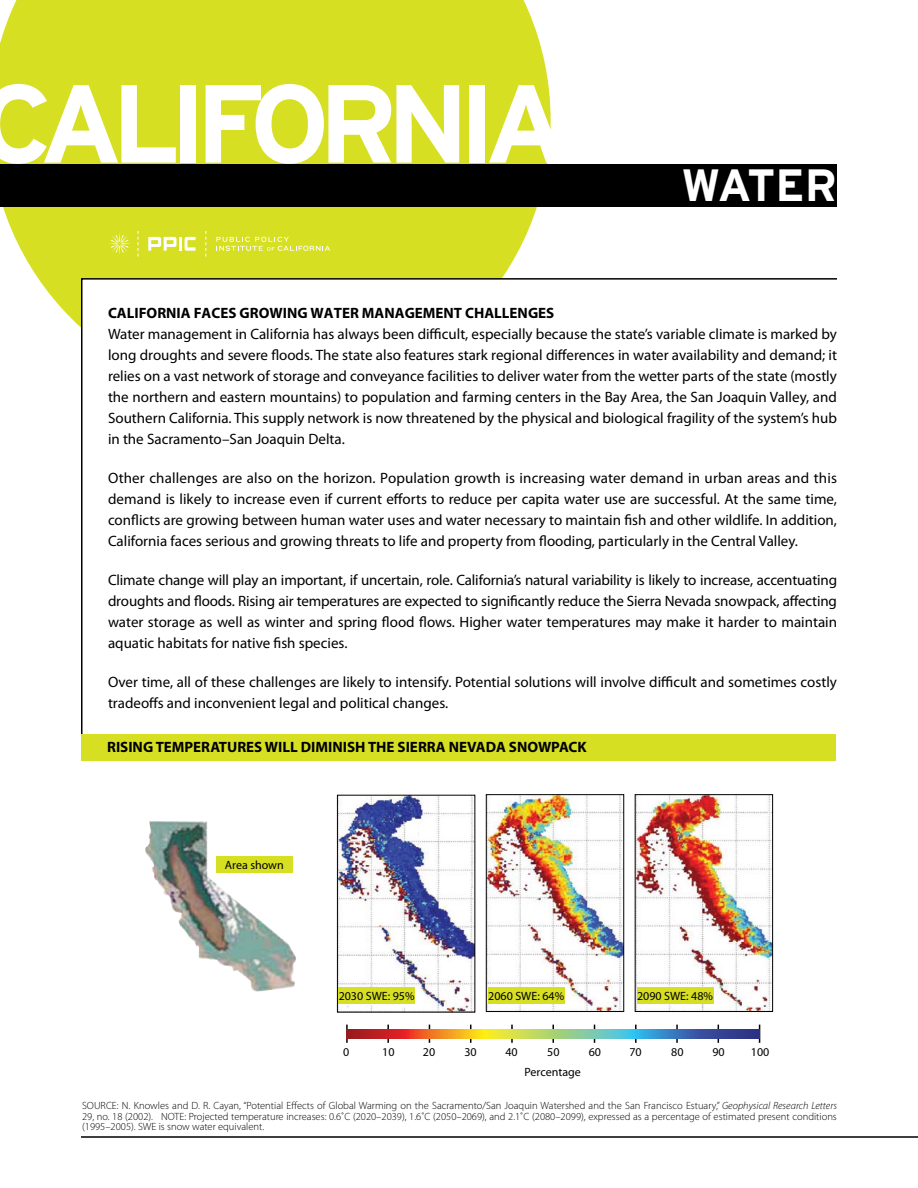
<style>
.page{position:relative;width:918px;height:1188px;background:#fff}
.page>*{position:absolute;margin:0;border:0;box-sizing:border-box;transform-origin:0 0}
.t1{font:700 110.7px "Interstate";letter-spacing:-.1em;color:#fff}
.t2{font:700 45px "Interstate";letter-spacing:-.035em;color:#fff}
.t3{font:15px/21px "Myriad Pro";color:#000;text-align:justify}
.t4{font:700 15px "Myriad Pro";color:#000}
.t5{font:12px "Myriad Pro";color:#000}
.t6{font:300 10.5px/10.5px "Myriad Pro";color:#000;text-align:justify}
.s1{font-style:italic}
</style>
<div class="page">
<div style="left:0;top:0;width:551px;height:327px;background:#d7df23"></div>
<div style="left:0;top:164px;width:837px;height:43px;background:#000"></div>
<svg style="left:205px;top:231px;width:1px;height:26px"></svg>
<svg style="left:138px;top:231px;width:1px;height:26px"></svg>
<svg style="left:216px;top:237px;width:114px;height:14px;background:#dde447"></svg>
<svg style="left:108px;top:232px;width:23px;height:23px"></svg>
<svg style="left:148px;top:237px;width:29px;height:14px"></svg>
<hr style="left:179px;top:237px;width:3px;height:14px;background:#fff">
<svg style="left:185px;top:237px;width:11px;height:14px"></svg>
<svg style="left:80px;top:277px;width:757px;height:457px"></svg>
<hr style="left:81px;top:1136px;width:837px;height:2px;background:#000">
<img style="left:637px;top:796px;width:134px;height:214px">
<div style="left:635px;top:794px;width:138px;height:218px;border:1px solid #000"></div>
<img style="left:488px;top:796px;width:134px;height:214px">
<div style="left:486px;top:794px;width:138px;height:218px;border:1px solid #000"></div>
<img style="left:339px;top:797px;width:134px;height:213px">
<div style="left:337px;top:795px;width:138px;height:217px;border:1px solid #000"></div>
<div style="left:338px;top:987px;width:77px;height:17px;background:#d7df23"></div>
<div style="left:488px;top:987px;width:77px;height:17px;background:#d7df23"></div>
<div style="left:637px;top:987px;width:76px;height:17px;background:#d7df23"></div>
<img style="left:419px;top:797px;width:55px;height:92px">
<img style="left:145px;top:821px;width:151px;height:171px">
<svg style="left:676px;top:1025px;width:2px;height:18px"></svg>
<svg style="left:635px;top:1025px;width:2px;height:18px"></svg>
<svg style="left:511px;top:1025px;width:2px;height:18px"></svg>
<svg style="left:387px;top:1025px;width:2px;height:18px"></svg>
<svg style="left:346px;top:1025px;width:2px;height:18px"></svg>
<svg style="left:759px;top:1025px;width:1px;height:18px"></svg>
<svg style="left:347px;top:1029px;width:412px;height:9px;background:#938b6e"></svg>
<div style="left:81px;top:734px;width:755px;height:27px;background:#d7df23"></div>
<h1 class="t1" style="left:-22px;top:62px;width:591px">CALIFORNIA</h1>
<h2 class="t2" style="left:681px;top:160px;width:157px">WATER</h2>
<p class="t4" style="left:108px;top:303px;width:448px">CALIFORNIA FACES GROWING WATER MANAGEMENT CHALLENGES</p>
<p class="t3" style="left:108px;top:323px;width:731px">Water management in California has always been difficult, especially because the state’s variable climate is marked by long droughts and severe floods. The state also features stark regional differences in water availability and demand; it relies on a vast network of storage and conveyance facilities to deliver water from the wetter parts of the state (mostly the northern and eastern mountains) to population and farming centers in the Bay Area, the San Joaquin Valley, and Southern California. This supply network is now threatened by the physical and biological fragility of the system’s hub in the Sacramento–San Joaquin Delta.</p>
<p class="t3" style="left:108px;top:467px;width:731px">Other challenges are also on the horizon. Population growth is increasing water demand in urban areas and this demand is likely to increase even if current efforts to reduce per capita water use are successful. At the same time, conflicts are growing between human water uses and water necessary to maintain fish and other wildlife. In addition, California faces serious and growing threats to life and property from flooding, particularly in the Central Valley.</p>
<p class="t3" style="left:108px;top:569px;width:731px">Climate change will play an important, if uncertain, role. California’s natural variability is likely to increase, accentuating droughts and floods. Rising air temperatures are expected to significantly reduce the Sierra Nevada snowpack, affecting water storage as well as winter and spring flood flows. Higher water temperatures may make it harder to maintain aquatic habitats for native fish species.</p>
<p class="t3" style="left:108px;top:671px;width:730px">Over time, all of these challenges are likely to intensify. Potential solutions will involve difficult and sometimes costly tradeoffs and inconvenient legal and political changes.</p>
<p class="t4" style="left:107px;top:737px;width:9px">RISING</p>
<p class="t4" style="left:156px;top:737px;width:11px">TEM</p>
<p class="t4" style="left:185px;top:737px;width:18px">PERAT</p>
<p class="t4" style="left:227px;top:737px;width:20px">URES</p>
<p class="t4" style="left:265px;top:737px;width:10px">WILL</p>
<p class="t4" style="left:301px;top:737px;width:19px">DIMINISH</p>
<p class="t4" style="left:368px;top:737px;width:10px">THE</p>
<p class="t4" style="left:398px;top:737px;width:9px">SIERRA</p>
<p class="t4" style="left:449px;top:737px;width:72px">NEVADA SNOW</p>
<p class="t4" style="left:551px;top:737px;width:37px">PACK</p>
<p class="t5" style="left:225px;top:858px;width:60px">Area shown</p>
<p class="t5" style="left:339px;top:988px;width:77px">2030 SWE: 95%</p>
<p class="t5" style="left:488px;top:988px;width:77px">2060 SWE: 64%</p>
<p class="t5" style="left:637px;top:988px;width:77px">2090 SWE: 48%</p>
<p class="t5" style="left:343px;top:1045px;width:8px">0</p>
<p class="t5" style="left:382px;top:1045px;width:14px">10</p>
<p class="t5" style="left:423px;top:1045px;width:14px">20</p>
<p class="t5" style="left:464px;top:1045px;width:14px">30</p>
<p class="t5" style="left:505px;top:1045px;width:14px">40</p>
<p class="t5" style="left:547px;top:1045px;width:14px">50</p>
<p class="t5" style="left:589px;top:1045px;width:14px">60</p>
<p class="t5" style="left:629px;top:1045px;width:14px">70</p>
<p class="t5" style="left:671px;top:1045px;width:14px">80</p>
<p class="t5" style="left:712px;top:1045px;width:14px">90</p>
<p class="t5" style="left:751px;top:1045px;width:20px">100</p>
<p class="t5" style="left:525px;top:1065px;width:58px">Percentage</p>
<p class="t6" style="left:82px;top:1100px;width:756px">SOURCE: N. Knowles and D. R. Cayan, “Potential Effects of Global Warming on the Sacramento/San Joaquin Watershed and the San Francisco Estuary,” <span class="s1">Geophysical Research Letters </span>29, no. 18 (2002). NOTE: Projected temperature increases: 0.6˚C (2020–2039), 1.6˚C (2050–2069), and 2.1˚C (2080–2099), expressed as a percentage of estimated present conditions (1995–2005). SWE is snow water equivalent.</p>
</div>
